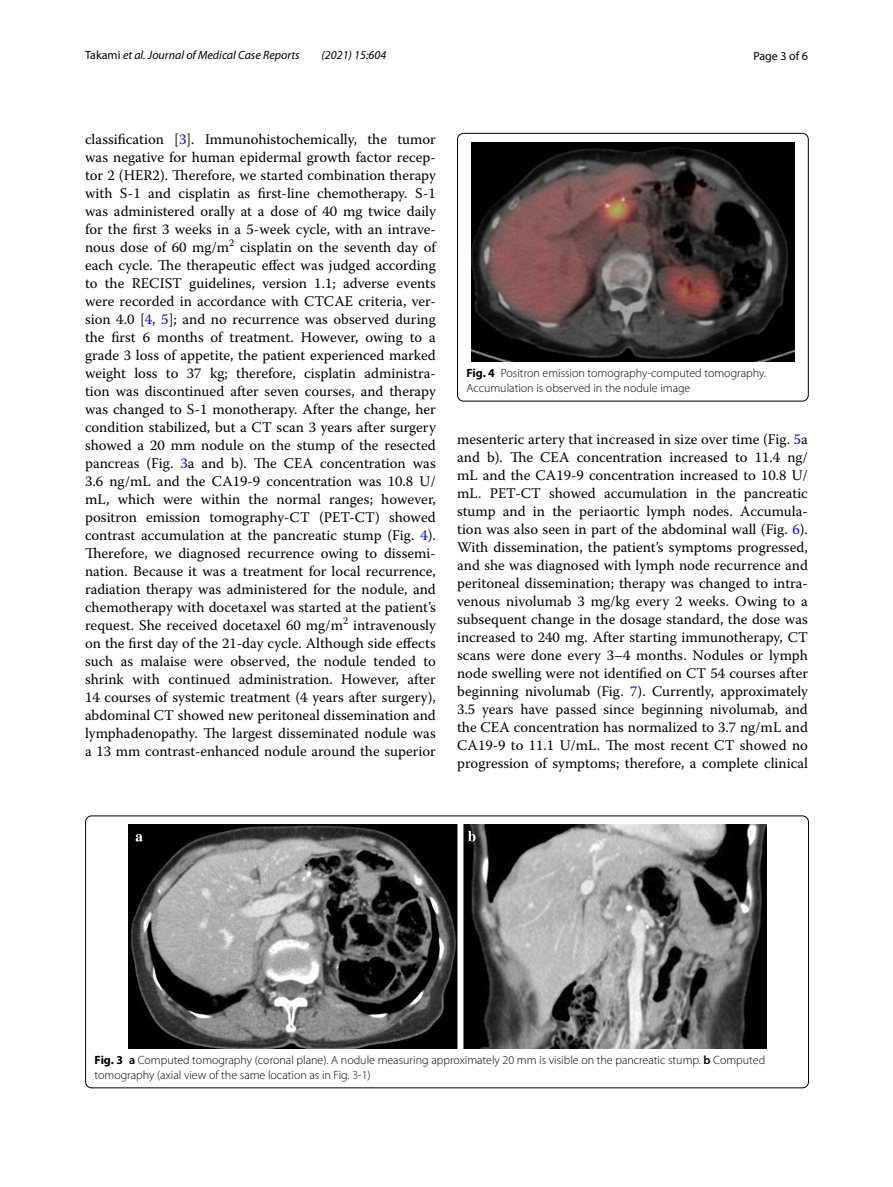
<style>
.page{position:relative;width:893px;height:1187px;background:#fff}
.page>*{position:absolute;margin:0;border:0;box-sizing:border-box;transform-origin:0 0}
.t1{font:14.7px/18px "Warnock Pro";color:#000;text-align:justify}
.t2{font:300 12px/15px "Myriad Pro";color:#000}
.t3{font:italic 12px "Myriad Pro";color:#000}
.t4{font:12px "Myriad Pro";color:#000}
.s1{font-style:normal}
.s2{color:#00f}
.s3{font-weight:700}
.s4{font-weight:600}
</style>
<div class="page">
<img style="left:128px;top:824px;width:638px;height:224px">
<img style="left:471px;top:142px;width:323px;height:219px">
<div style="left:457px;top:133px;width:351px;height:268px;border:1px solid #000;border-radius:6px"></div>
<p class="t3" style="left:85px;top:48px;width:216px"><span class="s1">Takami</span> et al. Journal of Medical Case Reports</p>
<p class="t3" style="left:322px;top:48px;width:66px">(2021) 15:604</p>
<p class="t4" style="left:753px;top:48px;width:56px">Page 3 of 6</p>
<p class="t1" style="left:85px;top:130px;width:352px">classification [<span class="s2">3</span>]. Immunohistochemically, the tumor was negative for human epidermal growth factor recep&shy;tor 2 (HER2). Therefore, we started combination therapy with S-1 and cisplatin as first-line chemotherapy. S-1 was administered orally at a dose of 40 mg twice daily for the first 3 weeks in a 5-week cycle, with an intrave&shy;nous dose of 60 mg/m<sup>2</sup> cisplatin on the seventh day of each cycle. The therapeutic effect was judged according to the RECIST guidelines, version 1.1; adverse events were recorded in accordance with CTCAE criteria, ver&shy;sion 4.0 [<span class="s2">4</span>, <span class="s2">5</span>]; and no recurrence was observed during the first 6 months of treatment. However, owing to a grade 3 loss of appetite, the patient experienced marked weight loss to 37 kg; therefore, cisplatin administra&shy;tion was discontinued after seven courses, and therapy was changed to S-1 monotherapy. After the change, her condition stabilized, but a CT scan 3 years after surgery showed a 20 mm nodule on the stump of the resected pancreas (Fig. <span class="s2">3</span>a and b). The CEA concentration was 3.6 ng/mL and the CA19-9 concentration was 10.8 U/ mL, which were within the normal ranges; however, positron emission tomography-CT (PET-CT) showed contrast accumulation at the pancreatic stump (Fig. <span class="s2">4</span>).<br>Therefore, we diagnosed recurrence owing to dissemi&shy;nation. Because it was a treatment for local recurrence, radiation therapy was administered for the nodule, and chemotherapy with docetaxel was started at the patient’s request. She received docetaxel 60 mg/m<sup>2</sup> intravenously on the first day of the 21-day cycle. Although side effects such as malaise were observed, the nodule tended to shrink with continued administration. However, after 14 courses of systemic treatment (4 years after surgery), abdominal CT showed new peritoneal dissemination and lymphadenopathy. The largest disseminated nodule was a 13 mm contrast-enhanced nodule around the superior</p>
<p class="t2" style="left:466px;top:365px;width:301px"><span class="s3">Fig. 4</span> Positron emission tomography-computed tomography.<br>Accumulation is observed in the nodule image</p>
<p class="t1" style="left:457px;top:430px;width:352px">mesenteric artery that increased in size over time (Fig. <span class="s2">5</span>a and b). The CEA concentration increased to 11.4 ng/ mL and the CA19-9 concentration increased to 10.8 U/ mL. PET-CT showed accumulation in the pancreatic stump and in the periaortic lymph nodes. Accumula&shy;tion was also seen in part of the abdominal wall (Fig. <span class="s2">6</span>).<br>With dissemination, the patient’s symptoms progressed, and she was diagnosed with lymph node recurrence and peritoneal dissemination; therapy was changed to intra&shy;venous nivolumab 3 mg/kg every 2 weeks. Owing to a subsequent change in the dosage standard, the dose was increased to 240 mg. After starting immunotherapy, CT scans were done every 3–4 months. Nodules or lymph node swelling were not identified on CT 54 courses after beginning nivolumab (Fig. <span class="s2">7</span>). Currently, approximately 3.5 years have passed since beginning nivolumab, and the CEA concentration has normalized to 3.7 ng/mL and CA19-9 to 11.1 U/mL. The most recent CT showed no progression of symptoms; therefore, a complete clinical</p>
<p class="t2" style="left:95px;top:1052px;width:672px"><span class="s3">Fig. 3</span> <span class="s4">a</span> Computed tomography (coronal plane). A nodule measuring approximately 20 mm is visible on the pancreatic stump. <span class="s4">b</span> Computed tomography (axial view of the same location as in Fig. <span class="s2">3</span>-1)</p>
</div>
